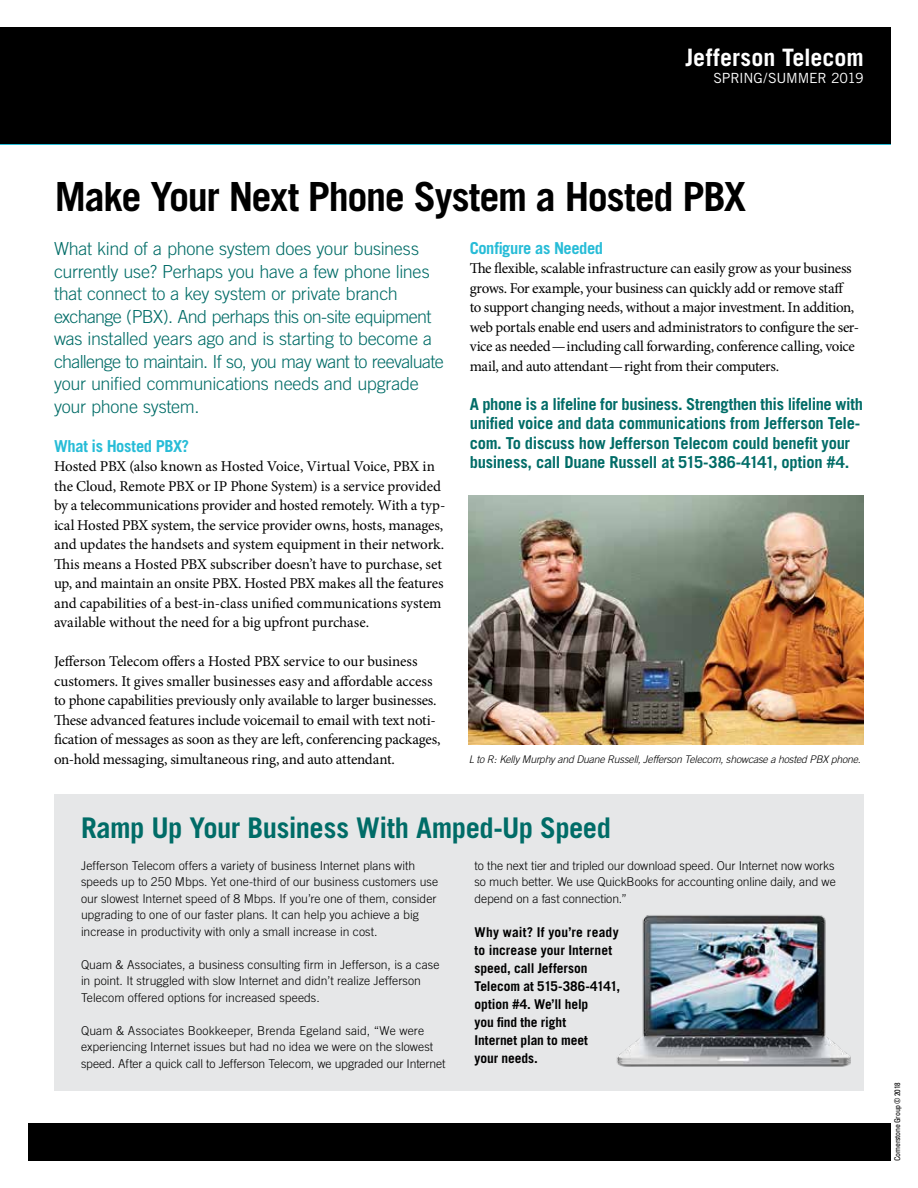
<style>
.page{position:relative;width:918px;height:1188px;background:#fff}
.page>*{position:absolute;margin:0;border:0;box-sizing:border-box;transform-origin:0 0}
.t1{font:700 40.2px "Trade Gothic";letter-spacing:-.035em;color:#000}
.t2{font:700 28.5px "Trade Gothic";letter-spacing:-.02em;color:#006c67}
.t3{font:700 24px "Trade Gothic";color:#fff}
.t4{font:300 18px/22.5px "Trade Gothic";letter-spacing:-.02em;color:#006c67}
.t5{font:700 16.5px/19.5px "Trade Gothic";letter-spacing:-.015em;color:#006c67}
.t6{font:700 16.5px "Trade Gothic";letter-spacing:-.025em;color:#27bcd7}
.t7{font:15px/19.5px "Minion Pro";letter-spacing:-.015em;color:#000}
.t8{font:13.95px "Trade Gothic";letter-spacing:-.015em;color:#fff}
.t9{font:700 13.5px/18px "Trade Gothic";letter-spacing:-.005em;color:#000}
.t10{font:300 12.15px/16.5px "Trade Gothic";color:#000}
.t11{font:italic 300 10.5px "Trade Gothic";letter-spacing:-.015em;color:#000}
.t12{font:condensed 7.8px "Univers";letter-spacing:-.03em;color:#000}
</style>
<div class="page">
<div style="left:0;top:28px;width:890px;height:116px;background:#000"></div>
<div style="left:29px;top:1124px;width:862px;height:37px;background:#000"></div>
<div style="left:54px;top:794px;width:810px;height:297px;background:#e6e7e8"></div>
<img style="left:469px;top:496px;width:395px;height:248px">
<img style="left:616px;top:915px;width:235px;height:152px">
<h3 class="t3" style="left:686px;top:43px;width:180px">Jefferson Telecom</h3>
<p class="t8" style="left:714px;top:70px;width:152px">SPRING/SUMMER 2019</p>
<h1 class="t1" style="left:55px;top:172px;width:693px">Make Your Next Phone System a Hosted PBX</h1>
<p class="t4" style="left:54px;top:237px;width:391px">What kind of a phone system does your business currently use? Perhaps you have a few phone lines that connect to a key system or private branch exchange (PBX). And perhaps this on-site equipment was installed years ago and is starting to become a challenge to maintain. If so, you may want to reevaluate your unified communications needs and upgrade your phone system.</p>
<p class="t6" style="left:54px;top:436px;width:137px">What is Hosted PBX?</p>
<p class="t7" style="left:54px;top:457px;width:393px">Hosted PBX (also known as Hosted Voice, Virtual Voice, PBX in the Cloud, Remote PBX or IP Phone System) is a service provided by a telecommunications provider and hosted remotely. With a typ&shy;ical Hosted PBX system, the service provider owns, hosts, manages, and updates the handsets and system equipment in their network.<br>This means a Hosted PBX subscriber doesn’t have to purchase, set up, and maintain an onsite PBX. Hosted PBX makes all the features and capabilities of a best-in-class unified communications system available without the need for a big upfront purchase.</p>
<p class="t7" style="left:54px;top:652px;width:388px">Jefferson Telecom offers a Hosted PBX service to our business customers. It gives smaller businesses easy and affordable access to phone capabilities previously only available to larger businesses.<br>These advanced features include voicemail to email with text noti&shy;fication of messages as soon as they are left, conferencing packages, on-hold messaging, simultaneous ring, and auto attendant.</p>
<p class="t6" style="left:470px;top:238px;width:135px">Configure as Needed</p>
<p class="t7" style="left:470px;top:259px;width:391px">The flexible, scalable infrastructure can easily grow as your business grows. For example, your business can quickly add or remove staff to support changing needs, without a major investment. In addition, web portals enable end users and administrators to configure the ser&shy;vice as needed—including call forwarding, conference calling, voice mail, and auto attendant—right from their computers.</p>
<p class="t5" style="left:470px;top:394px;width:395px">A phone is a lifeline for business. Strengthen this lifeline with unified voice and data communications from Jefferson Tele&shy;com. To discuss how Jefferson Telecom could benefit your business, call Duane Russell at 515-386-4141, option #4.</p>
<p class="t11" style="left:469px;top:753px;width:393px">L to R: Kelly Murphy and Duane Russell, Jefferson Telecom, showcase a hosted PBX phone.</p>
<h2 class="t2" style="left:81px;top:811px;width:531px">Ramp Up Your Business With Amped-Up Speed</h2>
<p class="t10" style="left:81px;top:857px;width:359px">Jefferson Telecom offers a variety of business Internet plans with speeds up to 250 Mbps. Yet one-third of our business customers use our slowest Internet speed of 8 Mbps. If you’re one of them, consider upgrading to one of our faster plans. It can help you achieve a big increase in productivity with only a small increase in cost.</p>
<p class="t10" style="left:81px;top:956px;width:360px">Quam &amp; Associates, a business consulting firm in Jefferson, is a case in point. It struggled with slow Internet and didn’t realize Jefferson<br>Telecom offered options for increased speeds.</p>
<p class="t10" style="left:81px;top:1022px;width:366px">Quam &amp; Associates Bookkeeper, Brenda Egeland said, “We were experiencing Internet issues but had no idea we were on the slowest speed. After a quick call to Jefferson Telecom, we upgraded our Internet</p>
<p class="t10" style="left:475px;top:857px;width:363px;text-align:justify">to the next tier and tripled our download speed. Our Internet now works so much better. We use QuickBooks for accounting online daily, and we depend on a fast connection.”</p>
<p class="t9" style="left:475px;top:923px;width:147px">Why wait? If you’re ready to increase your Internet speed, call Jefferson<br>Telecom at 515-386-4141, option #4. We’ll help<br>you find the right<br>Internet plan to meet<br>your needs.</p>
<p class="t12" style="left:893px;top:1161px;width:80px;rotate:-90deg">Cornerstone Group © 2018</p>
</div>
